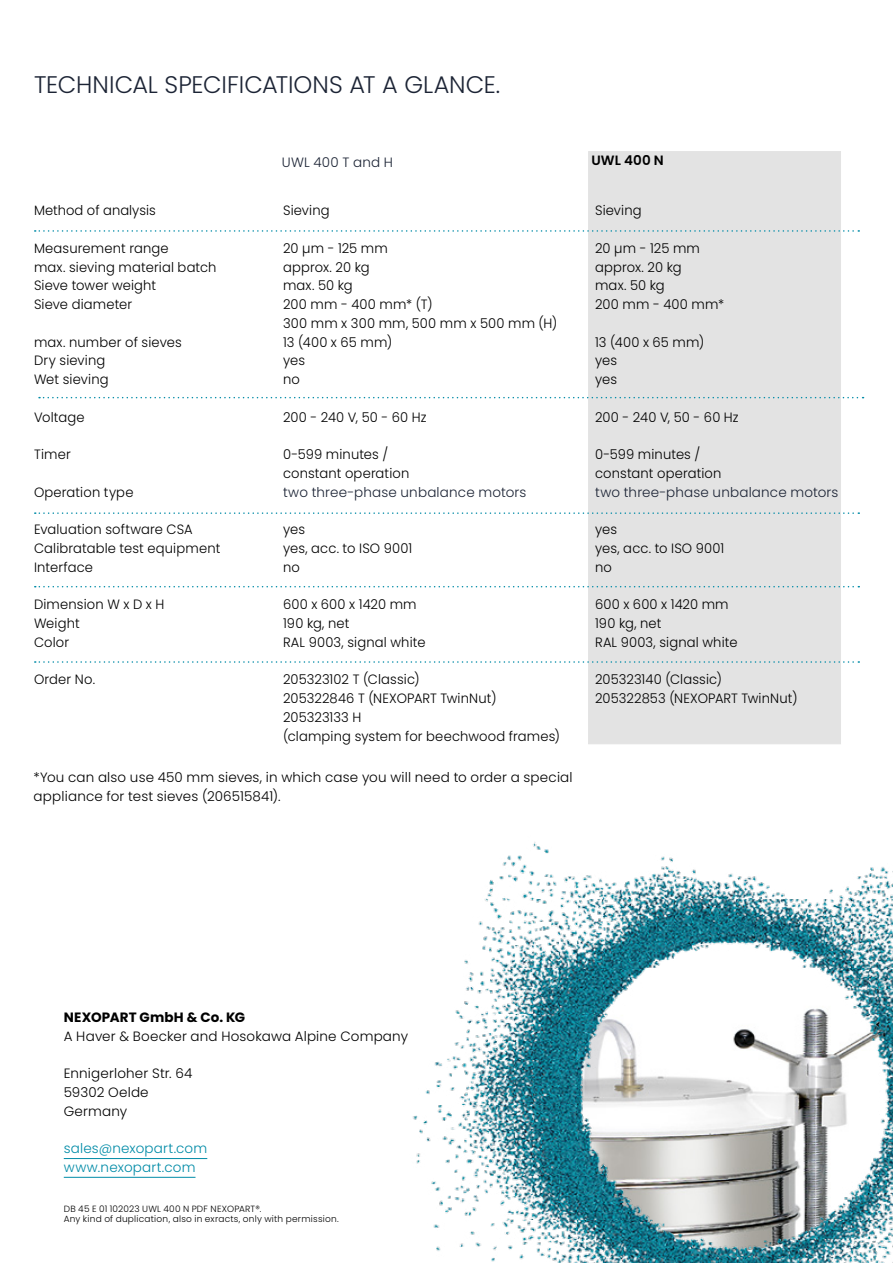
<style>
.page{position:relative;width:893px;height:1263px;background:#fff}
.page>*{position:absolute;margin:0;border:0;box-sizing:border-box;transform-origin:0 0}
.t1{font:300 24px "Poppins";letter-spacing:-.01em;color:#1c2435}
.t2{font:300 13.5px/18.8px "Poppins";letter-spacing:.01em;color:#000}
.t3{font:300 13.5px "Poppins";letter-spacing:.01em;color:#1c2435}
.t4{font:300 13.5px/18.8px "Poppins";letter-spacing:.01em;color:#008ba7}
.t5{font:700 13.5px "Poppins";letter-spacing:.01em;color:#000}
.t6{font:600 13.5px "Poppins";letter-spacing:.005em;color:#000}
.t7{font:300 9px "Poppins";letter-spacing:.025em;color:#000}
.t8{font:300 9px "Poppins";letter-spacing:.025em;color:#000}
</style>
<div class="page">
<hr style="left:64px;top:1158px;width:143px;height:1px;background:#008ba7">
<hr style="left:64px;top:1177px;width:131px;height:1px;background:#008ba7">
<div style="left:588px;top:151px;width:253px;height:593px;background:#e3e3e3"></div>
<svg style="left:35px;top:230px;width:824px;height:2px"></svg>
<svg style="left:39px;top:397px;width:824px;height:1px"></svg>
<svg style="left:35px;top:512px;width:824px;height:2px"></svg>
<svg style="left:35px;top:586px;width:824px;height:1px"></svg>
<svg style="left:35px;top:661px;width:824px;height:2px"></svg>
<img style="left:413px;top:842px;width:480px;height:421px">
<h1 class="t1" style="left:34px;top:71px;width:468px">TECHNICAL SPECIFICATIONS AT A GLANCE.</h1>
<p class="t3" style="left:282px;top:155px;width:113px">UWL 400 T and H</p>
<p class="t6" style="left:591px;top:153px;width:74px">UWL 400 N</p>
<p class="t2" style="left:34px;top:201px;width:123px">Method of analysis</p>
<p class="t2" style="left:283px;top:201px;width:48px">Sieving</p>
<p class="t2" style="left:595px;top:201px;width:48px">Sieving</p>
<p class="t2" style="left:34px;top:239px;width:136px">Measurement range</p>
<p class="t2" style="left:283px;top:239px;width:106px">20 µm - 125 mm</p>
<p class="t2" style="left:595px;top:239px;width:106px">20 µm - 125 mm</p>
<p class="t2" style="left:34px;top:258px;width:184px">max. sieving material batch</p>
<p class="t2" style="left:283px;top:258px;width:88px">approx. 20 kg</p>
<p class="t2" style="left:595px;top:258px;width:88px">approx. 20 kg</p>
<p class="t2" style="left:34px;top:276px;width:124px">Sieve tower weight</p>
<p class="t2" style="left:283px;top:276px;width:71px">max. 50 kg</p>
<p class="t2" style="left:595px;top:276px;width:71px">max. 50 kg</p>
<p class="t2" style="left:34px;top:295px;width:100px">Sieve diameter</p>
<p class="t2" style="left:283px;top:295px;width:151px">200 mm - 400 mm* (T)</p>
<p class="t2" style="left:595px;top:295px;width:131px">200 mm - 400 mm*</p>
<p class="t2" style="left:283px;top:314px;width:276px">300 mm x 300 mm, 500 mm x 500 mm (H)</p>
<p class="t2" style="left:34px;top:333px;width:149px">max. number of sieves</p>
<p class="t2" style="left:283px;top:333px;width:111px">13 (400 x 65 mm)</p>
<p class="t2" style="left:595px;top:333px;width:111px">13 (400 x 65 mm)</p>
<p class="t2" style="left:34px;top:351px;width:73px">Dry sieving</p>
<p class="t2" style="left:283px;top:351px;width:24px">yes</p>
<p class="t2" style="left:595px;top:351px;width:24px">yes</p>
<p class="t2" style="left:34px;top:370px;width:76px">Wet sieving</p>
<p class="t2" style="left:283px;top:370px;width:18px">no</p>
<p class="t2" style="left:595px;top:370px;width:24px">yes</p>
<p class="t2" style="left:34px;top:408px;width:52px">Voltage</p>
<p class="t2" style="left:283px;top:408px;width:145px">200 - 240 V, 50 - 60 Hz</p>
<p class="t2" style="left:595px;top:408px;width:145px">200 - 240 V, 50 - 60 Hz</p>
<p class="t2" style="left:34px;top:445px;width:38px">Timer</p>
<p class="t2" style="left:283px;top:445px;width:107px">0-599 minutes /</p>
<p class="t2" style="left:595px;top:445px;width:107px">0-599 minutes /</p>
<p class="t2" style="left:283px;top:464px;width:128px">constant operation</p>
<p class="t2" style="left:595px;top:464px;width:128px">constant operation</p>
<p class="t2" style="left:34px;top:483px;width:101px">Operation type</p>
<p class="t3" style="left:283px;top:484px;width:245px">two three-phase unbalance motors</p>
<p class="t3" style="left:595px;top:484px;width:245px">two three-phase unbalance motors</p>
<p class="t2" style="left:34px;top:520px;width:160px">Evaluation software CSA</p>
<p class="t2" style="left:283px;top:520px;width:24px">yes</p>
<p class="t2" style="left:595px;top:520px;width:24px">yes</p>
<p class="t2" style="left:34px;top:539px;width:188px">Calibratable test equipment</p>
<p class="t2" style="left:283px;top:539px;width:131px">yes, acc. to ISO 9001</p>
<p class="t2" style="left:595px;top:539px;width:131px">yes, acc. to ISO 9001</p>
<p class="t2" style="left:34px;top:558px;width:61px">Interface</p>
<p class="t2" style="left:283px;top:558px;width:18px">no</p>
<p class="t2" style="left:595px;top:558px;width:18px">no</p>
<p class="t2" style="left:34px;top:595px;width:132px">Dimension W x D x H</p>
<p class="t2" style="left:283px;top:595px;width:135px">600 x 600 x 1420 mm</p>
<p class="t2" style="left:595px;top:595px;width:135px">600 x 600 x 1420 mm</p>
<p class="t2" style="left:34px;top:614px;width:47px">Weight</p>
<p class="t2" style="left:283px;top:614px;width:68px">190 kg, net</p>
<p class="t2" style="left:595px;top:614px;width:68px">190 kg, net</p>
<p class="t2" style="left:34px;top:633px;width:37px">Color</p>
<p class="t2" style="left:283px;top:633px;width:144px">RAL 9003, signal white</p>
<p class="t2" style="left:595px;top:633px;width:144px">RAL 9003, signal white</p>
<p class="t2" style="left:34px;top:670px;width:63px">Order No.</p>
<p class="t2" style="left:283px;top:670px;width:138px">205323102 T (Classic)</p>
<p class="t2" style="left:595px;top:670px;width:128px">205323140 (Classic)</p>
<p class="t2" style="left:283px;top:689px;width:215px">205322846 T (NEXOPART TwinNut)</p>
<p class="t2" style="left:595px;top:689px;width:204px">205322853 (NEXOPART TwinNut)</p>
<p class="t2" style="left:283px;top:708px;width:279px">205323133 H<br>(clamping system for beechwood frames)</p>
<p class="t2" style="left:34px;top:768px;width:540px">*You can also use 450 mm sieves, in which case you will need to order a special appliance for test sieves (206515841).</p>
<p class="t5" style="left:64px;top:1009px;width:183px">NEXOPART GmbH &amp; Co. KG</p>
<p class="t2" style="left:64px;top:1026px;width:346px">A Haver &amp; Boecker and Hosokawa Alpine Company</p>
<p class="t2" style="left:64px;top:1064px;width:130px">Ennigerloher Str. 64<br>59302 Oelde<br>Germany</p>
<p class="t4" style="left:64px;top:1139px;width:145px">sales@nexopart.com www.nexopart.com</p>
<p class="t8" style="left:64px;top:1203px;width:199px">DB 45 E 01 102023 UWL 400 N PDF NEXOPART®.</p>
<p class="t7" style="left:64px;top:1214px;width:277px">Any kind of duplication, also in exracts, only with permission.</p>
</div>
